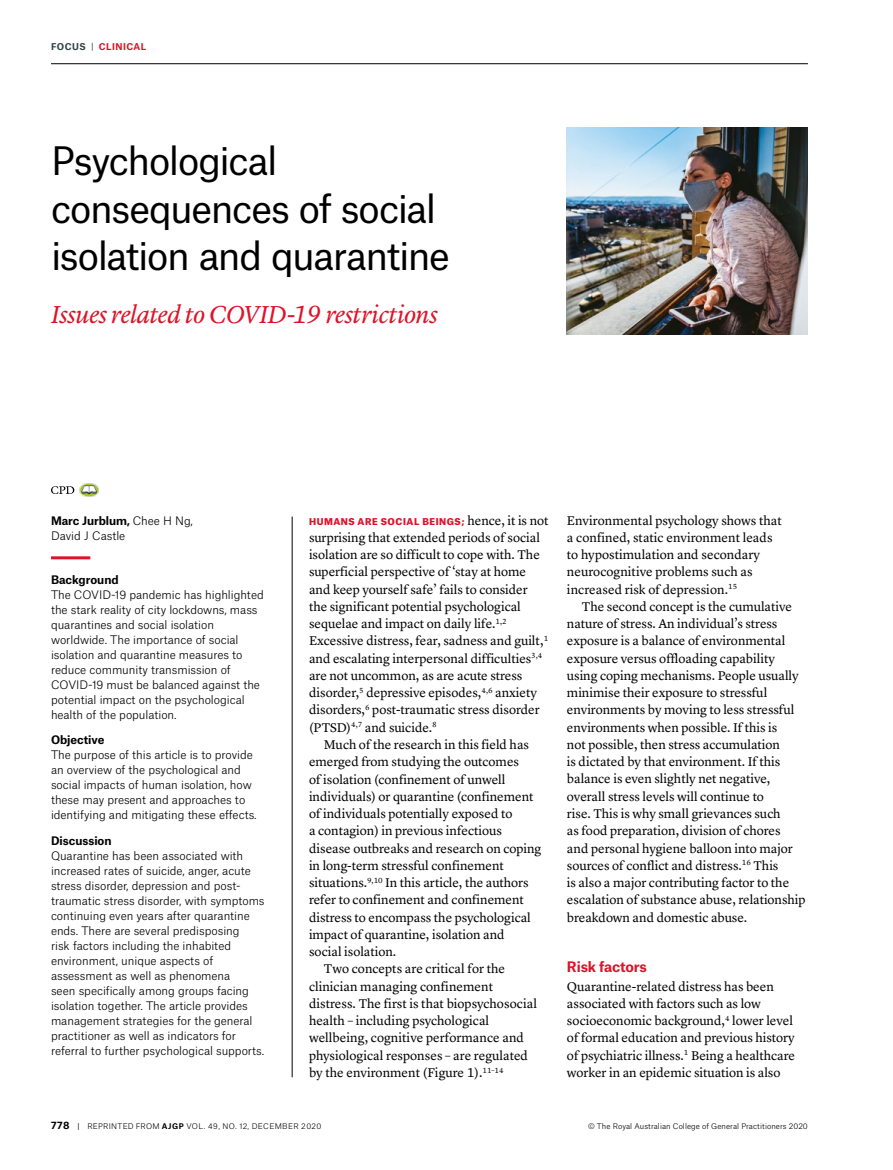
<style>
.page{position:relative;width:893px;height:1170px;background:#fff}
.page>*{position:absolute;margin:0;border:0;box-sizing:border-box;transform-origin:0 0}
.t1{font:37.5px/47.2px "Atlas Grotesk";letter-spacing:-.035em;color:#000}
.t2{font:italic 25.5px "Lyon Text";letter-spacing:-.025em;color:#de1329}
.t3{font:700 13.8px "Atlas Grotesk";letter-spacing:-.015em;color:#de1329}
.t4{font:13.2px/17.2px "Lyon Text";color:#000}
.t5{font:300 11.25px/15px "Atlas Grotesk";letter-spacing:-.005em;color:#000}
.t6{font:700 11.25px "Atlas Grotesk";color:#000}
.t7{font:900 9px "Atlas Grotesk";letter-spacing:.06em;color:#de1329}
.t8{font:700 9px "Atlas Grotesk";letter-spacing:.05em;color:#de1329}
.t9{font:300 7.5px "Atlas Grotesk";letter-spacing:.01em;color:#000}
.t10{font:300 7.5px "Atlas Grotesk";letter-spacing:.04em;color:#000}
.s1{color:#2d4141}
.s2{font-weight:400;color:#2d4141}
.s3{font-weight:700}
.s4{font-family:"Lyon Text";font-weight:400;font-size:13.2px;color:#000}
.s5{font-weight:700;font-size:9.75px}
.s6{font-weight:400}
</style>
<div class="page">
<hr style="left:51px;top:63px;width:757px;height:1px;background:#000">
<svg style="left:51px;top:483px;width:48px;height:14px"></svg>
<hr style="left:51px;top:556px;width:39px;height:3px;background:#de1329">
<hr style="left:292px;top:516px;width:1px;height:561px;background:#000">
<img style="left:567px;top:128px;width:241px;height:207px">
<p class="t8" style="left:51px;top:40px;width:97px"><span class="s1">FOCUS</span> <span class="s2">|</span> CLINICAL</p>
<h1 class="t1" style="left:51px;top:133px;width:400px">Psychological consequences of social isolation and quarantine</h1>
<h2 class="t2" style="left:51px;top:295px;width:388px">Issues related to COVID-19 restrictions</h2>
<p class="t5" style="left:51px;top:511px;width:143px;line-height:15.8px"><span class="s3">Marc Jurblum,</span> Chee H Ng,<br>David J Castle</p>
<p class="t6" style="left:51px;top:570px;width:69px">Background</p>
<p class="t5" style="left:51px;top:585px;width:214px">The COVID-19 pandemic has highlighted the stark reality of city lockdowns, mass quarantines and social isolation worldwide. The importance of social isolation and quarantine measures to reduce community transmission of COVID-19 must be balanced against the potential impact on the psychological health of the population.</p>
<p class="t6" style="left:51px;top:730px;width:55px">Objective</p>
<p class="t5" style="left:51px;top:746px;width:207px">The purpose of this article is to provide an overview of the psychological and social impacts of human isolation, how these may present and approaches to identifying and mitigating these effects.</p>
<p class="t6" style="left:51px;top:831px;width:62px">Discussion</p>
<p class="t5" style="left:51px;top:847px;width:215px">Quarantine has been associated with increased rates of suicide, anger, acute stress disorder, depression and post&shy;traumatic stress disorder, with symptoms continuing even years after quarantine ends. There are several predisposing<br>risk factors including the inhabited environment, unique aspects of assessment as well as phenomena<br>seen specifically among groups facing isolation together. The article provides management strategies for the general practitioner as well as indicators for referral to further psychological supports.</p>
<p class="t7" style="left:309px;top:513px;width:241px">HUMANS ARE SOCIAL BEINGS; <span class="s4">hence, it is not</span></p>
<p class="t4" style="left:309px;top:527px;width:241px">surprising that extended periods of social isolation are so difficult to cope with. The superficial perspective of ‘stay at home and keep yourself safe’ fails to consider the significant potential psychological sequelae and impact on daily life.<sup>1,2<br></sup>Excessive distress, fear, sadness and guilt,<sup>1 </sup>and escalating interpersonal difficulties<sup>3,4 </sup>are not uncommon, as are acute stress disorder,<sup>5</sup> depressive episodes,<sup>4,6</sup> anxiety disorders,<sup>6</sup> post-traumatic stress disorder (PTSD)<sup>4,7</sup> and suicide.<sup>8</sup></p>
<p class="t4" style="left:324px;top:734px;width:207px">Much of the research in this field has</p>
<p class="t4" style="left:309px;top:752px;width:211px">emerged from studying the outcomes</p>
<p class="t4" style="left:309px;top:769px;width:198px">of isolation (confinement of unwell</p>
<p class="t4" style="left:309px;top:786px;width:226px">individuals) or quarantine (confinement</p>
<p class="t4" style="left:309px;top:803px;width:205px">of individuals potentially exposed to</p>
<p class="t4" style="left:309px;top:821px;width:195px">a contagion) in previous infectious</p>
<p class="t4" style="left:309px;top:838px;width:234px">disease outbreaks and research on coping</p>
<p class="t4" style="left:309px;top:855px;width:196px">in long-term stressful confinement</p>
<p class="t4" style="left:309px;top:872px;width:221px">situations.<sup>9,10</sup> In this article, the authors</p>
<p class="t4" style="left:309px;top:890px;width:216px">refer to confinement and confinement</p>
<p class="t4" style="left:309px;top:907px;width:223px">distress to encompass the psychological</p>
<p class="t4" style="left:309px;top:924px;width:197px">impact of quarantine, isolation and</p>
<p class="t4" style="left:309px;top:941px;width:89px">social isolation.</p>
<p class="t4" style="left:324px;top:959px;width:183px">Two concepts are critical for the</p>
<p class="t4" style="left:309px;top:976px;width:186px">clinician managing confinement</p>
<p class="t4" style="left:309px;top:993px;width:230px">distress. The first is that biopsychosocial</p>
<p class="t4" style="left:309px;top:1010px;width:182px">health – including psychological</p>
<p class="t4" style="left:309px;top:1028px;width:216px">wellbeing, cognitive performance and</p>
<p class="t4" style="left:309px;top:1045px;width:221px">physiological responses – are regulated</p>
<p class="t4" style="left:309px;top:1062px;width:196px">by the environment (Figure 1).<sup>11–14</sup></p>
<p class="t4" style="left:567px;top:510px;width:216px">Environmental psychology shows that a confined, static environment leads to hypostimulation and secondary neurocognitive problems such as increased risk of depression.<sup>15</sup></p>
<p class="t4" style="left:567px;top:596px;width:240px;text-indent:15px">The second concept is the cumulative nature of stress. An individual’s stress exposure is a balance of environmental exposure versus offloading capability using coping mechanisms. People usually minimise their exposure to stressful environments by moving to less stressful environments when possible. If this is<br>not possible, then stress accumulation<br>is dictated by that environment. If this balance is even slightly net negative, overall stress levels will continue to<br>rise. This is why small grievances such<br>as food preparation, division of chores<br>and personal hygiene balloon into major sources of conflict and distress.<sup>16</sup> This<br>is also a major contributing factor to the escalation of substance abuse, relationship breakdown and domestic abuse.</p>
<p class="t3" style="left:567px;top:955px;width:82px">Risk factors</p>
<p class="t4" style="left:567px;top:976px;width:230px">Quarantine-related distress has been associated with factors such as low socioeconomic background,<sup>4</sup> lower level of formal education and previous history of psychiatric illness.<sup>1</sup> Being a healthcare worker in an epidemic situation is also</p>
<p class="t10" style="left:51px;top:1119px;width:272px"><span class="s5">778</span> <span class="s6">|</span> REPRINTED FROM <span class="s3">AJGP</span> VOL. 49, NO. 12, DECEMBER 2020</p>
<p class="t9" style="left:588px;top:1119px;width:221px">© The Royal Australian College of General Practitioners 2020</p>
</div>
